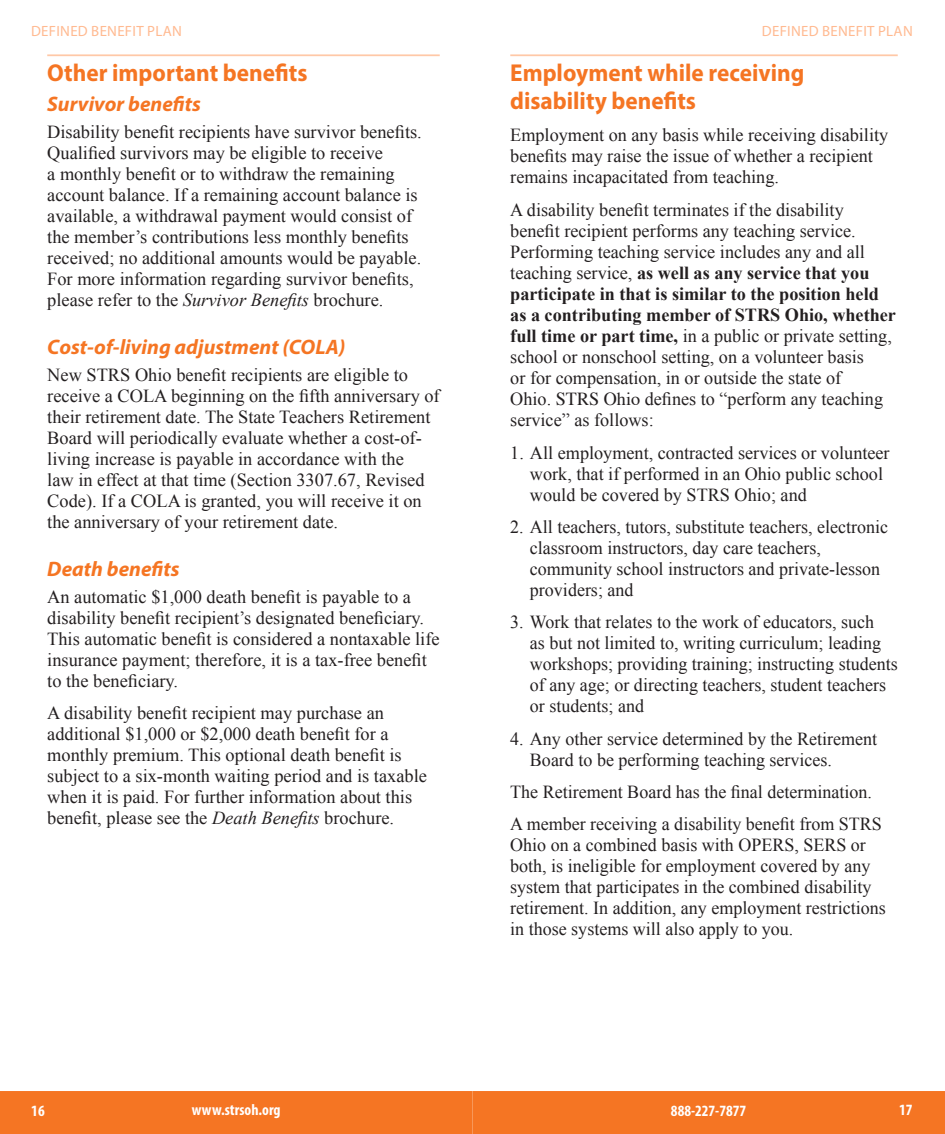
<style>
.page{position:relative;width:945px;height:1134px;background:#fff}
.page>*{position:absolute;margin:0;border:0;box-sizing:border-box;transform-origin:0 0}
.LEVEL_1_HEAD{font:700 24.5px/28px "Myriad Pro";color:#f57523;scale:.95 1}
.LEVEL_2_HEAD{font:italic 700 21px "Myriad Pro";color:#f57523}
.BODY{font:18.38px/21px "Times New Roman";color:#231f20}
.BULLETS_TABBED{font:18.38px/21px "Times New Roman";color:#231f20}
.t1{font:700 condensed 15.75px "Myriad Pro";color:#fff}
.t2{font:14.88px "Myriad Pro";letter-spacing:.02em;color:#ffba91}
.s1{font-style:italic}
.s2{font-weight:700}
.s3{font-family:"Times"}
</style>
<div class="page">
<div style="left:0;top:1091px;width:945px;height:43px;background:#f57523"></div>
<hr style="left:47px;top:54px;width:393px;height:2px;background:#ffc8a7">
<hr style="left:510px;top:54px;width:388px;height:2px;background:#ffc8a7">
<p class="t2" style="left:31px;top:21px;width:152px">DEFINED BENEFIT PLAN</p>
<p class="t2" style="left:762px;top:21px;width:152px">DEFINED BENEFIT PLAN</p>
<p class="LEVEL_1_HEAD" style="left:47px;top:58px;width:275px">Other important benefits</p>
<p class="LEVEL_2_HEAD" style="left:47px;top:90px;width:155px">Survivor benefits</p>
<p class="BODY" style="left:47px;top:121px;width:376px">Disability benefit recipients have survivor benefits.<br>Qualified survivors may be eligible to receive<br>a monthly benefit or to withdraw the remaining account balance. If a remaining account balance is available, a withdrawal payment would consist of the member’s contributions less monthly benefits received; no additional amounts would be payable.<br>For more information regarding survivor benefits, please refer to the <span class="s1">Survivor Benefits</span> brochure.</p>
<p class="LEVEL_2_HEAD" style="left:47px;top:333px;width:300px">Cost-of-living adjustment (COLA)</p>
<p class="BODY" style="left:47px;top:364px;width:394px">New STRS Ohio benefit recipients are eligible to receive a COLA beginning on the fifth anniversary of their retirement date. The State Teachers Retirement Board will periodically evaluate whether a cost-of&shy;living increase is payable in accordance with the<br>law in effect at that time (Section 3307.67, Revised Code). If a COLA is granted, you will receive it on the anniversary of your retirement date.</p>
<p class="LEVEL_2_HEAD" style="left:47px;top:555px;width:134px">Death benefits</p>
<p class="BODY" style="left:47px;top:586px;width:394px">An automatic $1,000 death benefit is payable to a disability benefit recipient’s designated beneficiary.<br>This automatic benefit is considered a nontaxable life insurance payment; therefore, it is a tax-free benefit to the beneficiary.</p>
<p class="BODY" style="left:47px;top:702px;width:381px">A disability benefit recipient may purchase an additional $1,000 or $2,000 death benefit for a monthly premium. This optional death benefit is subject to a six-month waiting period and is taxable when it is paid. For further information about this benefit, please see the <span class="s1">Death Benefits</span> brochure.</p>
<p class="LEVEL_1_HEAD" style="left:510px;top:58px;width:311px">Employment while receiving disability benefits</p>
<p class="BODY" style="left:510px;top:124px;width:379px">Employment on any basis while receiving disability benefits may raise the issue of whether a recipient remains incapacitated from teaching.</p>
<p class="BODY" style="left:510px;top:199px;width:387px">A disability benefit terminates if the disability benefit recipient performs any teaching service.<br>Performing teaching service includes any and all teaching service, <span class="s2">as well as any service that you participate in that is similar to the position held as a contributing member of STRS Ohio, whether full time or part time,</span> in a public or private setting, school or nonschool setting, on a volunteer basis<br>or for compensation, in or outside the state of<br>Ohio. <span class="s3">STRS Ohio</span> defines to “perform any teaching service” as follows:</p>
<p class="BULLETS_TABBED" style="left:530px;top:442px;width:361px;text-indent:-20px">1. All employment, contracted services or volunteer work, that if performed in an Ohio public school would be covered by STRS Ohio; and</p>
<p class="BULLETS_TABBED" style="left:530px;top:516px;width:360px;text-indent:-20px">2. All teachers, tutors, substitute teachers, electronic classroom instructors, day care teachers, community school instructors and private-lesson providers; and</p>
<p class="BULLETS_TABBED" style="left:530px;top:611px;width:369px;text-indent:-20px">3. Work that relates to the work of educators, such<br>as but not limited to, writing curriculum; leading workshops; providing training; instructing students of any age; or directing teachers, student teachers or students; and</p>
<p class="BULLETS_TABBED" style="left:530px;top:728px;width:349px;text-indent:-20px">4. Any other service determined by the Retirement<br>Board to be performing teaching services.</p>
<p class="BODY" style="left:510px;top:781px;width:363px">The Retirement Board has the final determination.</p>
<p class="BODY" style="left:510px;top:813px;width:377px">A member receiving a disability benefit from STRS Ohio on a combined basis with OPERS, SERS or both, is ineligible for employment covered by any system that participates in the combined disability retirement. In addition, any employment restrictions in those systems will also apply to you.</p>
<p class="t1" style="left:31px;top:1101px;width:15px">16</p>
<p class="t1" style="left:192px;top:1100px;width:90px">www.strsoh.org</p>
<p class="t1" style="left:671px;top:1101px;width:77px">888-227-7877</p>
<p class="t1" style="left:899px;top:1100px;width:15px">17</p>
</div>
